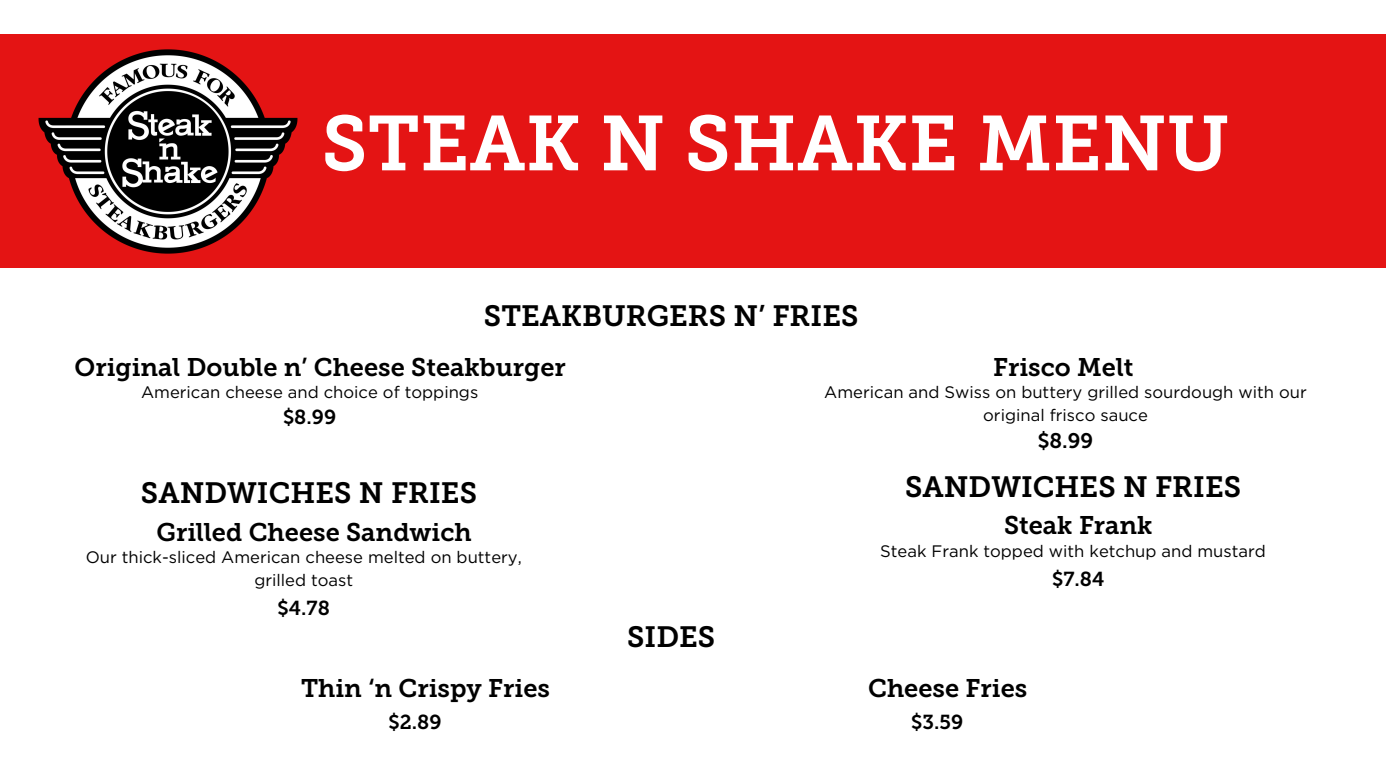
<style>
.page{position:relative;width:1386px;height:779px;background:#fff}
.page>*{position:absolute;margin:0;border:0;box-sizing:border-box;transform-origin:0 0}
.t1{font:77.26px "Museo Slab 700";color:#fff}
.t2{font:29.22px "Museo Slab 700";color:#000}
.t3{font:25.38px "Museo Slab 700";color:#000}
.t4{font:21px "Museo Slab 700";color:#000}
.t5{font:20.12px "Museo Slab 700";color:#000}
.t6{font:16.62px/22.9px "Gotham HTF";color:#000;text-align:center}
</style>
<div class="page">
<div style="left:0;top:35px;width:1385px;height:233px;background:#e41414"></div>
<img style="left:27px;top:34px;width:282px;height:220px">
<h1 class="t1" style="left:321px;top:98px;width:909px">STEAK N SHAKE MENU</h1>
<p class="t2" style="left:484px;top:298px;width:376px">STEAKBURGERS N’ FRIES</p>
<p class="t3" style="left:75px;top:352px;width:493px">Original Double n’ Cheese Steakburger</p>
<h3 class="t3" style="left:993px;top:352px;width:142px">Frisco Melt</h3>
<h3 class="t6" style="left:141px;top:380px;width:339px">American cheese and choice of toppings</h3>
<h2 class="t5" style="left:283px;top:405px;width:55px">$8.99</h2>
<h4 class="t2" style="left:141px;top:475px;width:337px">SANDWICHES N FRIES</h4>
<p class="t3" style="left:157px;top:517px;width:317px">Grilled Cheese Sandwich</p>
<h3 class="t6" style="left:86px;top:545px;width:437px">Our thick-sliced American cheese melted on buttery, grilled toast</h3>
<h2 class="t5" style="left:278px;top:596px;width:54px">$4.78</h2>
<h4 class="t3" style="left:301px;top:673px;width:250px">Thin ‘n Crispy Fries</h4>
<h3 class="t5" style="left:388px;top:710px;width:54px">$2.89</h3>
<h4 class="t2" style="left:627px;top:619px;width:90px">SIDES</h4>
<h2 class="t6" style="left:824px;top:380px;width:484px">American and Swiss on buttery grilled sourdough with our original frisco sauce</h2>
<h4 class="t4" style="left:1037px;top:429px;width:57px">$8.99</h4>
<h4 class="t2" style="left:905px;top:469px;width:337px">SANDWICHES N FRIES</h4>
<p class="t3" style="left:1004px;top:510px;width:150px">Steak Frank</p>
<h3 class="t6" style="left:880px;top:539px;width:387px">Steak Frank topped with ketchup and mustard</h3>
<h2 class="t5" style="left:1052px;top:567px;width:54px">$7.84</h2>
<h4 class="t3" style="left:868px;top:673px;width:161px">Cheese Fries</h4>
<h3 class="t5" style="left:911px;top:710px;width:53px">$3.59</h3>
</div>
